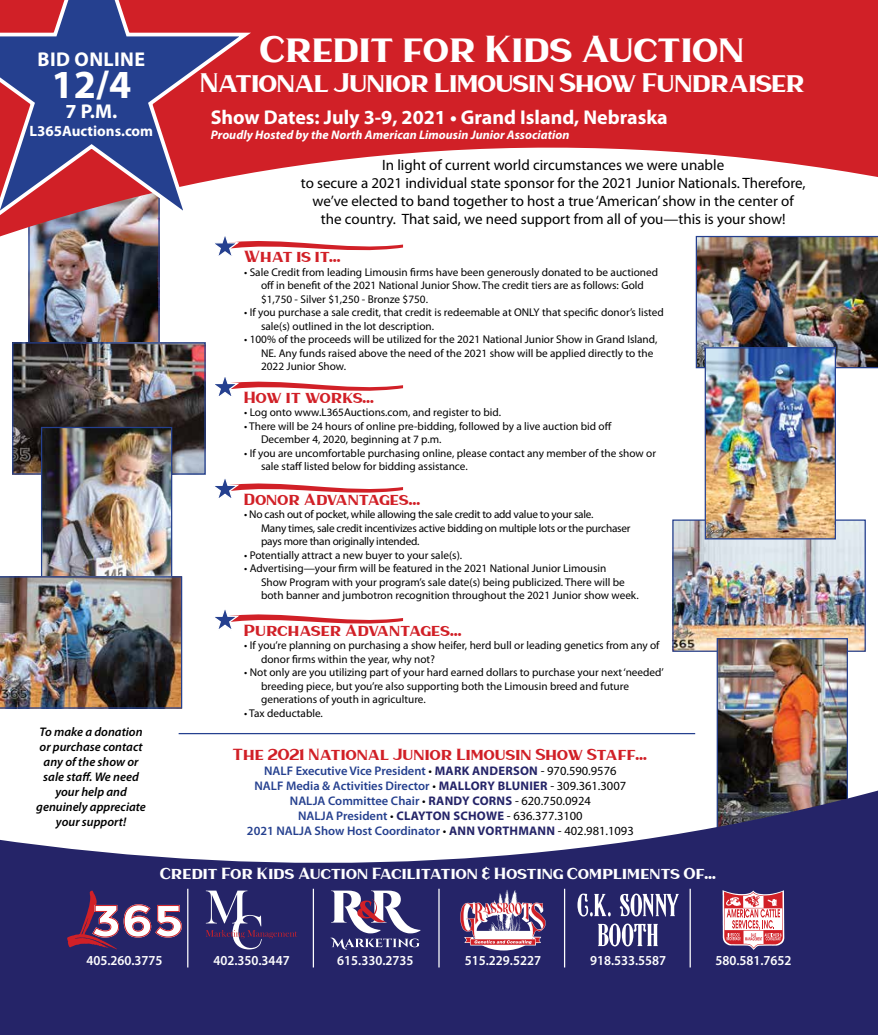
<style>
.page{position:relative;width:878px;height:1035px;background:#fff}
.page>*{position:absolute;margin:0;border:0;box-sizing:border-box;transform-origin:0 0}
.t1{font:700 40px "Myriad Pro";color:#fff}
.t2{font:35px "Haarlem Serif Demo";color:#fff}
.t3{font:25px "Haarlem Serif Demo";letter-spacing:-.03em;color:#fff}
.t4{font:700 20px "Myriad Pro";color:#fff}
.t5{font:700 20px "Myriad Pro";letter-spacing:.02em;color:#fff}
.t6{font:15px/18px "Myriad Pro";color:#000;text-align:center}
.t7{font:15px "Haarlem Serif Demo";color:#d12027}
.t8{font:15px "Haarlem Serif Demo";color:#fff}
.t9{font:700 15px "Myriad Pro";color:#fff}
.t10{font:600 13.75px "Myriad Pro";color:#fff;scale:.95 1}
.t11{font:600 12.5px/15px "Myriad Pro";color:#25408f;text-align:center}
.t12{font:italic 600 12.5px/15px "Myriad Pro";color:#000;text-align:center}
.t13{font:italic 700 12.5px "Myriad Pro";color:#fff}
.t14{font:11.25px/13.5px "Myriad Pro";color:#000}
.t15{font:11.25px/13.5px "Myriad Pro";letter-spacing:-.02em;color:#000}
.s1{font-weight:400;color:#000}
.s2{font-weight:700;color:#252468}
</style>
<div class="page">
<img style="left:695px;top:240px;width:183px;height:128px">
<img style="left:674px;top:521px;width:189px;height:129px">
<div style="left:672px;top:519px;width:193px;height:133px;border:1px solid #25408f"></div>
<img style="left:718px;top:640px;width:127px;height:148px">
<div style="left:716px;top:638px;width:131px;height:192px;border:1px solid #25408f"></div>
<img style="left:30px;top:240px;width:128px;height:102px">
<img style="left:14px;top:344px;width:190px;height:129px">
<div style="left:12px;top:342px;width:194px;height:133px;border:1px solid #25408f"></div>
<img style="left:43px;top:429px;width:127px;height:147px">
<div style="left:41px;top:427px;width:131px;height:192px;border:1px solid #25408f"></div>
<img style="left:0;top:576px;width:182px;height:133px">
<svg style="left:0;top:788px;width:878px;height:247px;fill:#252468"></svg>
<svg style="left:0;top:0;width:878px;height:240px;fill:#d12027"></svg>
<img style="left:706px;top:349px;width:128px;height:188px">
<div style="left:704px;top:347px;width:132px;height:192px;border:1px solid #25408f"></div>
<svg style="left:209px;top:230px;width:194px;height:26px"></svg>
<svg style="left:215px;top:377px;width:188px;height:19px"></svg>
<svg style="left:215px;top:479px;width:188px;height:19px"></svg>
<svg style="left:215px;top:609px;width:188px;height:20px"></svg>
<hr style="left:179px;top:733px;width:516px;height:1px;background:#25408f">
<svg style="left:67px;top:891px;width:115px;height:58px"></svg>
<svg style="left:206px;top:891px;width:91px;height:58px;background:#443e78"></svg>
<svg style="left:330px;top:891px;width:90px;height:58px"></svg>
<svg style="left:460px;top:890px;width:86px;height:61px"></svg>
<svg style="left:597px;top:924px;width:61px;height:22px"></svg>
<svg style="left:577px;top:894px;width:102px;height:23px"></svg>
<svg style="left:0;top:0;width:257px;height:225px;background:#8b4d72"></svg>
<svg style="left:722px;top:890px;width:62px;height:60px"></svg>
<hr style="left:187px;top:889px;width:1px;height:79px;background:#fff">
<hr style="left:313px;top:889px;width:1px;height:79px;background:#fff">
<hr style="left:438px;top:889px;width:1px;height:79px;background:#fff">
<hr style="left:564px;top:889px;width:1px;height:79px;background:#fff">
<hr style="left:689px;top:889px;width:1px;height:79px;background:#fff">
<h3 class="t5" style="left:38px;top:48px;width:109px">BID ONLINE</h3>
<h1 class="t1" style="left:51px;top:62px;width:81px">12/4</h1>
<h3 class="t4" style="left:65px;top:100px;width:54px">7 P.M.</h3>
<h3 class="t9" style="left:30px;top:122px;width:125px">L365Auctions.com</h3>
<p class="t12" style="left:36px;top:725px;width:111px">To make a donation or purchase contact any of the show or sale staff. We need your help and genuinely appreciate your support!</p>
<h2 class="t2" style="left:261px;top:31px;width:486px">Credit for Kids Auction</h2>
<h3 class="t3" style="left:200px;top:70px;width:606px">National Junior Limousin Show Fundraiser</h3>
<h3 class="t4" style="left:211px;top:106px;width:458px">Show Dates: July 3-9, 2021 • Grand Island, Nebraska</h3>
<p class="t13" style="left:211px;top:128px;width:360px">Proudly Hosted by the North American Limousin Junior Association</p>
<p class="t6" style="left:301px;top:157px;width:506px">In light of current world circumstances we were unable<br>to secure a 2021 individual state sponsor for the 2021 Junior Nationals. Therefore, we’ve elected to band together to host a true ‘American’ show in the center of the country. That said, we need support from all of you—this is your show!</p>
<h3 class="t7" style="left:244px;top:249px;width:99px">What is it…</h3>
<p class="t14" style="left:261px;top:265px;width:398px;text-indent:-17px">• Sale Credit from leading Limousin firms have been generously donated to be auctioned off in benefit of the 2021 National Junior Show. The credit tiers are as follows: Gold $1,750 - Silver $1,250 - Bronze $750.</p>
<p class="t14" style="left:261px;top:306px;width:404px;text-indent:-17px">• If you purchase a sale credit, that credit is redeemable at ONLY that specific donor’s listed sale(s) outlined in the lot description.</p>
<p class="t14" style="left:261px;top:333px;width:398px;text-indent:-17px">• 100% of the proceeds will be utilized for the 2021 National Junior Show in Grand Island,<br>NE. Any funds raised above the need of the 2021 show will be applied directly to the<br>2022 Junior Show.</p>
<h3 class="t7" style="left:244px;top:390px;width:132px">How it works…</h3>
<p class="t14" style="left:244px;top:406px;width:258px">• Log onto www.L365Auctions.com, and register to bid.</p>
<p class="t14" style="left:261px;top:419px;width:352px;text-indent:-17px">• There will be 24 hours of online pre-bidding, followed by a live auction bid off<br>December 4, 2020, beginning at 7 p.m.</p>
<p class="t14" style="left:261px;top:446px;width:396px;text-indent:-17px">• If you are uncomfortable purchasing online, please contact any member of the show or sale staff listed below for bidding assistance.</p>
<h3 class="t7" style="left:244px;top:492px;width:178px">Donor Advantages…</h3>
<p class="t15" style="left:261px;top:508px;width:371px;text-indent:-17px">• No cash out of pocket, while allowing the sale credit to add value to your sale.<br>Many times, sale credit incentivizes active bidding on multiple lots or the purchaser pays more than originally intended.</p>
<p class="t14" style="left:244px;top:548px;width:219px">• Potentially attract a new buyer to your sale(s).</p>
<p class="t14" style="left:261px;top:562px;width:379px;text-indent:-17px">• Advertising—your firm will be featured in the 2021 National Junior Limousin<br>Show Program with your program’s sale date(s) being publicized. There will be both banner and jumbotron recognition throughout the 2021 Junior show week.</p>
<h3 class="t7" style="left:244px;top:623px;width:219px">Purchaser Advantages…</h3>
<p class="t14" style="left:261px;top:639px;width:400px;text-indent:-17px">• If you’re planning on purchasing a show heifer, herd bull or leading genetics from any of donor firms within the year, why not?</p>
<p class="t14" style="left:261px;top:666px;width:404px;text-indent:-17px">• Not only are you utilizing part of your hard earned dollars to purchase your next ‘needed’ breeding piece, but you’re also supporting both the Limousin breed and future generations of youth in agriculture.</p>
<p class="t14" style="left:244px;top:706px;width:80px">• Tax deductable.</p>
<h3 class="t7" style="left:233px;top:747px;width:415px">The 2021 National Junior Limousin Show Staff…</h3>
<p class="t11" style="left:247px;top:764px;width:388px">NALF Executive Vice President <span class="s1">•</span> <span class="s2">MARK ANDERSON</span> <span class="s1">- 970.590.9576<br></span>NALF Media &amp; Activities Director <span class="s1">•</span> <span class="s2">MALLORY BLUNIER</span> <span class="s1">- 309.361.3007<br></span>NALJA Committee Chair <span class="s1">•</span> <span class="s2">RANDY CORNS</span> <span class="s1">- 620.750.0924<br></span>NALJA President <span class="s1">•</span> <span class="s2">CLAYTON SCHOWE</span> <span class="s1">- 636.377.3100<br></span>2021 NALJA Show Host Coordinator <span class="s1">•</span> <span class="s2">ANN VORTHMANN</span> <span class="s1">- 402.981.1093</span></p>
<h3 class="t8" style="left:161px;top:866px;width:557px">Credit For Kids Auction Facilitation &amp; Hosting Compliments Of…</h3>
<p class="t10" style="left:86px;top:953px;width:82px">405.260.3775</p>
<p class="t10" style="left:213px;top:953px;width:82px">402.350.3447</p>
<p class="t10" style="left:337px;top:953px;width:82px">615.330.2735</p>
<p class="t10" style="left:465px;top:953px;width:82px">515.229.5227</p>
<p class="t10" style="left:590px;top:953px;width:82px">918.533.5587</p>
<p class="t10" style="left:715px;top:953px;width:82px">580.581.7652</p>
</div>
